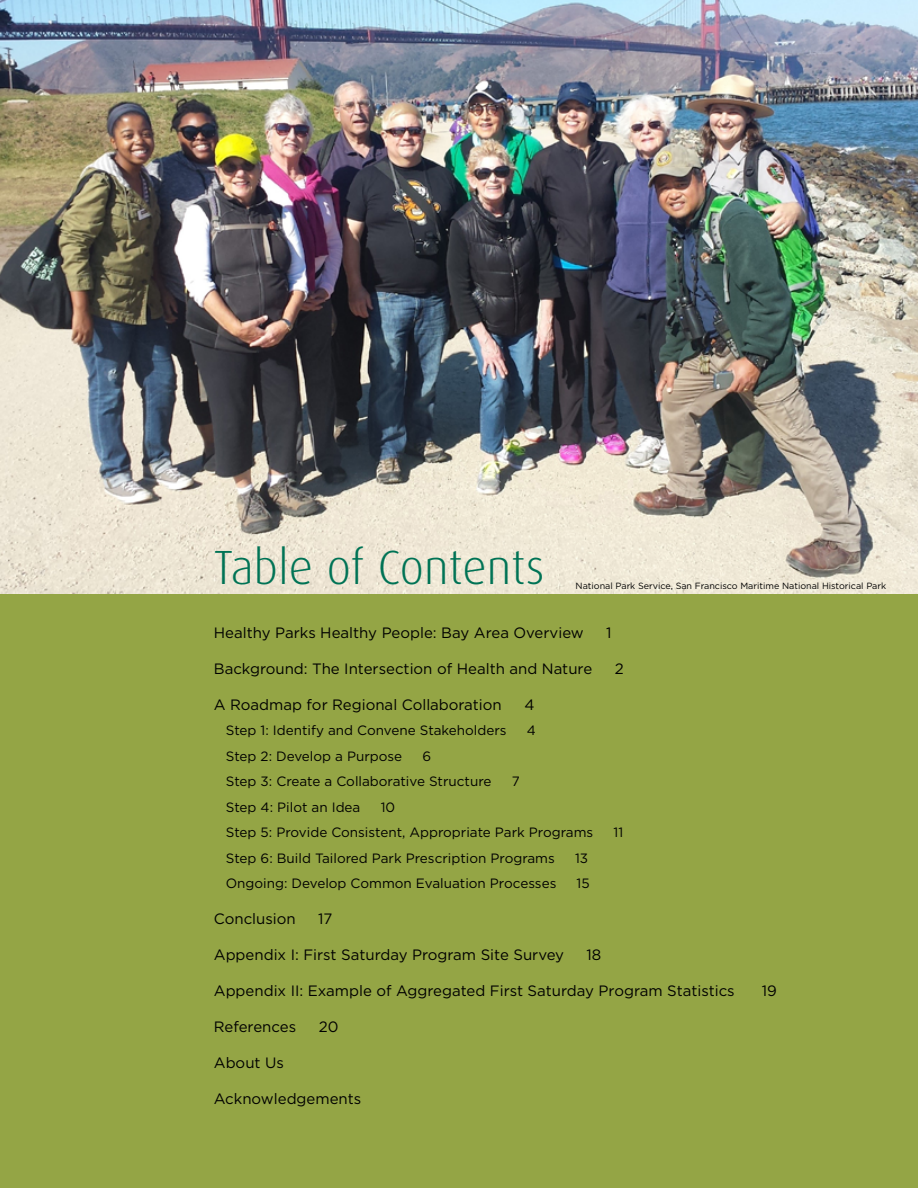
<style>
.page{position:relative;width:918px;height:1188px;background:#fff}
.page>*{position:absolute;margin:0;border:0;box-sizing:border-box;transform-origin:0 0}
.t1{font:300 48px "Dax";color:#007355}
.t2{font:15px "Gotham";color:#000}
.t3{font:13.5px/25.5px "Gotham";color:#000}
.t4{font:9px "Gotham";color:#000}
</style>
<div class="page">
<div style="left:0;top:559px;width:918px;height:629px;background:#94a545"></div>
<img style="left:0;top:0;width:918px;height:594px">
<h1 class="t1" style="left:214px;top:541px;width:332px">Table of Contents</h1>
<p class="t4" style="left:576px;top:581px;width:312px">National Park Service, San Francisco Maritime National Historical Park</p>
<p class="t2" style="left:214px;top:623px;width:371px">Healthy Parks Healthy People: Bay Area Overview</p>
<p class="t2" style="left:606px;top:623px;width:7px">1</p>
<p class="t2" style="left:214px;top:659px;width:380px">Background: The Intersection of Health and Nature</p>
<p class="t2" style="left:615px;top:659px;width:10px">2</p>
<p class="t2" style="left:214px;top:695px;width:290px">A Roadmap for Regional Collaboration</p>
<p class="t2" style="left:524px;top:695px;width:12px">4</p>
<p class="t3" style="left:226px;top:718px;width:282px">Step 1: Identify and Convene Stakeholders</p>
<p class="t3" style="left:527px;top:718px;width:11px">4</p>
<p class="t3" style="left:226px;top:743px;width:178px">Step 2: Develop a Purpose</p>
<p class="t3" style="left:226px;top:743px;width:267px;text-indent:197px">6<br>Step 3: Create a Collaborative Structure</p>
<p class="t3" style="left:512px;top:769px;width:10px">7</p>
<p class="t3" style="left:226px;top:794px;width:136px">Step 4: Pilot an Idea</p>
<p class="t3" style="left:226px;top:794px;width:369px;text-indent:155px">10<br>Step 5: Provide Consistent, Appropriate Park Programs</p>
<p class="t3" style="left:614px;top:820px;width:11px">11</p>
<p class="t3" style="left:226px;top:845px;width:331px">Step 6: Build Tailored Park Prescription Programs</p>
<p class="t3" style="left:575px;top:845px;width:15px">13</p>
<p class="t3" style="left:226px;top:871px;width:332px">Ongoing: Develop Common Evaluation Processes</p>
<p class="t3" style="left:577px;top:871px;width:15px">15</p>
<p class="t2" style="left:214px;top:910px;width:83px">Conclusion</p>
<p class="t2" style="left:318px;top:910px;width:16px">17</p>
<p class="t2" style="left:214px;top:946px;width:352px">Appendix I: First Saturday Program Site Survey</p>
<p class="t2" style="left:587px;top:946px;width:16px">18</p>
<p class="t2" style="left:214px;top:982px;width:522px">Appendix II: Example of Aggregated First Saturday Program Statistics</p>
<p class="t2" style="left:762px;top:982px;width:17px">19</p>
<p class="t2" style="left:214px;top:1018px;width:84px">References</p>
<p class="t2" style="left:319px;top:1018px;width:21px">20</p>
<p class="t2" style="left:214px;top:1054px;width:72px">About Us</p>
<p class="t2" style="left:214px;top:1090px;width:149px">Acknowledgements</p>
</div>
